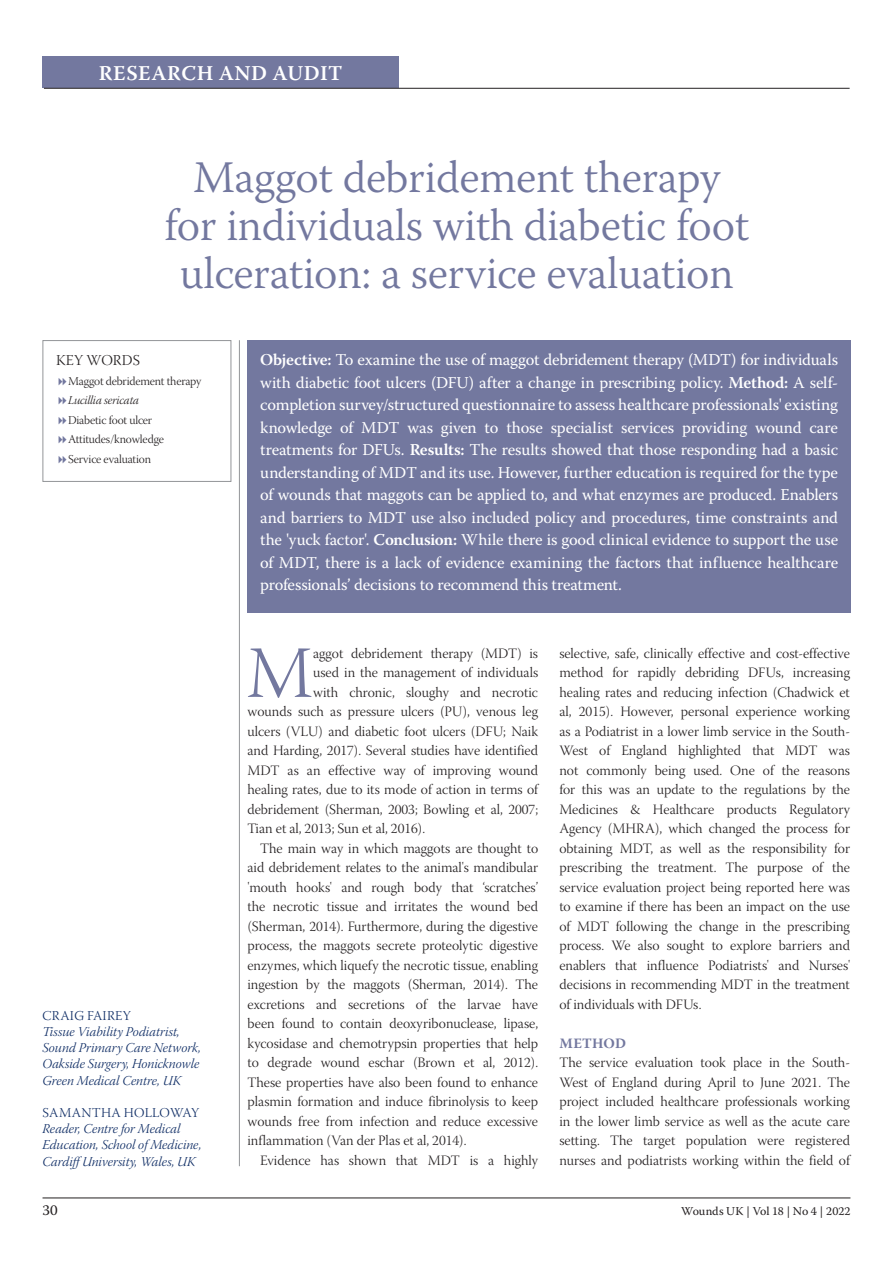
<style>
.page{position:relative;width:893px;height:1263px;background:#fff}
.page>*{position:absolute;margin:0;border:0;box-sizing:border-box;transform-origin:0 0}
.First_paragraph{font:73.35px "Warnock Pro Light Subh";color:#73789f}
.Article_title{font:300 45px/48px "Warnock Pro";letter-spacing:-.01em;color:#73789f;text-align:center}
.t1{font:600 21px "Warnock Pro";letter-spacing:.025em;color:#fff}
.Abstract{font:16.5px/22.5px "Warnock Pro";letter-spacing:-.015em;color:#fff;text-align:justify}
.t2{font:15px "Warnock Pro Light Subh";letter-spacing:.01em;color:#231f20}
.t3{font:15px "Warnock Pro";color:#231f20}
.Paragraph_indented{font:14.25px/19.5px "Warnock Pro Light Subh";color:#231f20;text-align:justify}
.First_paragraph-2{font:14.25px "Warnock Pro Light Subh";color:#231f20}
.A-head{font:700 14.25px "Warnock Pro";letter-spacing:.005em;color:#73789f}
.Author_s_details{font:13.5px/16.2px "Warnock Pro Light It Subh";color:#0f2d65}
.Author_s_details_nam{font:13.5px "Warnock Pro Light Subh";letter-spacing:.015em;color:#0f2d65}
.t4{font:12px "Warnock Pro Light Subh";letter-spacing:-.015em;color:#231f20}
.t5{font:12px "Warnock Pro";letter-spacing:-.005em;color:#231f20}
.t6{font:12px "Warnock Pro Light It Subh";letter-spacing:-.015em;color:#231f20}
.s1{font-weight:600}
</style>
<div class="page">
<div style="left:43px;top:56px;width:356px;height:32px;background:#73789f"></div>
<hr style="left:44px;top:88px;width:806px;height:1px;background:#231f20">
<hr style="left:43px;top:1197px;width:807px;height:1px;background:#231f20">
<hr style="left:239px;top:340px;width:1px;height:826px;background:#939598">
<div style="left:247px;top:340px;width:604px;height:272px;background:#73789f"></div>
<div style="left:43px;top:340px;width:188px;height:142px;border:1px solid #939598"></div>
<h3 class="t1" style="left:99px;top:60px;width:245px">RESEARCH AND AUDIT</h3>
<p class="Article_title" style="left:164px;top:152px;width:586px">Maggot debridement therapy for individuals with diabetic foot ulceration: a service evaluation</p>
<p class="t2" style="left:56px;top:352px;width:85px">KEY WORDS</p>
<p class="t4" style="left:68px;top:374px;width:135px">Maggot debridement therapy</p>
<p class="t6" style="left:68px;top:394px;width:72px">Lucillia sericata</p>
<p class="t4" style="left:68px;top:413px;width:86px">Diabetic foot ulcer</p>
<p class="t4" style="left:68px;top:433px;width:97px">Attitudes/knowledge</p>
<p class="t4" style="left:68px;top:452px;width:84px">Service evaluation</p>
<p class="Author_s_details_nam" style="left:43px;top:1008px;width:90px">CRAIG FAIREY</p>
<p class="Author_s_details" style="left:43px;top:1025px;width:160px">Tissue Viability Podiatrist,<br>Sound Primary Care Network,<br>Oakside Surgery, Honicknowle<br>Green Medical Centre, UK</p>
<p class="Author_s_details_nam" style="left:43px;top:1105px;width:158px">SAMANTHA HOLLOWAY</p>
<p class="Author_s_details" style="left:43px;top:1122px;width:161px">Reader, Centre for Medical<br>Education, School of Medicine,<br>CardiffUniversity, Wales, UK</p>
<p class="Abstract" style="left:260px;top:348px;width:579px"><span class="s1">Objective:</span> To examine the use of maggot debridement therapy (MDT) for individuals with diabetic foot ulcers (DFU) after a change in prescribing policy. <span class="s1">Method:</span> A self&shy;completion survey/structured questionnaire to assess healthcare professionals' existing knowledge of MDT was given to those specialist services providing wound care treatments for DFUs. <span class="s1">Results:</span> The results showed that those responding had a basic understanding of MDT and its use. However, further education is required for the type of wounds that maggots can be applied to, and what enzymes are produced. Enablers and barriers to MDT use also included policy and procedures, time constraints and the 'yuck factor'. <span class="s1">Conclusion:</span> While there is good clinical evidence to support the use of MDT, there is a lack of evidence examining the factors that influence healthcare professionals’ decisions to recommend this treatment.</p>
<p class="First_paragraph" style="left:246px;top:633px;width:68px">M</p>
<p class="First_paragraph-2" style="left:313px;top:645px;width:226px">aggot debridement therapy (MDT) is</p>
<p class="First_paragraph-2" style="left:313px;top:665px;width:226px">used in the management of individuals</p>
<p class="First_paragraph-2" style="left:313px;top:684px;width:227px">with chronic, sloughy and necrotic</p>
<p class="First_paragraph-2" style="left:247px;top:704px;width:292px">wounds such as pressure ulcers (PU), venous leg</p>
<p class="First_paragraph-2" style="left:247px;top:723px;width:292px">ulcers (VLU) and diabetic foot ulcers (DFU; Naik</p>
<p class="First_paragraph-2" style="left:247px;top:743px;width:292px">and Harding, 2017). Several studies have identified</p>
<p class="First_paragraph-2" style="left:247px;top:762px;width:292px">MDT as an effective way of improving wound</p>
<p class="First_paragraph-2" style="left:247px;top:782px;width:292px">healing rates, due to its mode of action in terms of</p>
<p class="First_paragraph-2" style="left:247px;top:801px;width:292px">debridement (Sherman, 2003; Bowling et al, 2007;</p>
<p class="First_paragraph-2" style="left:247px;top:821px;width:179px">Tian et al, 2013; Sun et al, 2016).</p>
<p class="Paragraph_indented" style="left:247px;top:840px;width:292px;text-indent:13px">The main way in which maggots are thought to aid debridement relates to the animal's mandibular 'mouth hooks' and rough body that ‘scratches’ the necrotic tissue and irritates the wound bed (Sherman, 2014). Furthermore, during the digestive process, the maggots secrete proteolytic digestive enzymes, which liquefy the necrotic tissue, enabling ingestion by the maggots (Sherman, 2014). The excretions and secretions of the larvae have been found to contain deoxyribonuclease, lipase, kycosidase and chemotrypsin properties that help to degrade wound eschar (Brown et al, 2012).<br>These properties have also been found to enhance plasmin formation and induce fibrinolysis to keep wounds free from infection and reduce excessive inflammation (Van der Plas et al, 2014).</p>
<p class="Paragraph_indented" style="left:260px;top:1152px;width:279px">Evidence has shown that MDT is a highly</p>
<p class="Paragraph_indented" style="left:559px;top:645px;width:292px">selective, safe, clinically effective and cost-effective method for rapidly debriding DFUs, increasing healing rates and reducing infection (Chadwick et al, 2015). However, personal experience working as a Podiatrist in a lower limb service in the South-West of England highlighted that MDT was not commonly being used. One of the reasons for this was an update to the regulations by the Medicines &amp; Healthcare products Regulatory Agency (MHRA), which changed the process for obtaining MDT, as well as the responsibility for prescribing the treatment. The purpose of the service evaluation project being reported here was to examine if there has been an impact on the use of MDT following the change in the prescribing process. We also sought to explore barriers and enablers that influence Podiatrists' and Nurses' decisions in recommending MDT in the treatment of individuals with DFUs.</p>
<p class="A-head" style="left:559px;top:1034px;width:68px">METHOD</p>
<p class="Paragraph_indented" style="left:559px;top:1055px;width:292px">The service evaluation took place in the South-West of England during April to June 2021. The project included healthcare professionals working in the lower limb service as well as the acute care setting. The target population were registered nurses and podiatrists working within the field of</p>
<p class="t3" style="left:43px;top:1201px;width:17px">30</p>
<p class="t5" style="left:681px;top:1204px;width:171px">Wounds UK | Vol 18 | No 4 | 2022</p>
</div>
